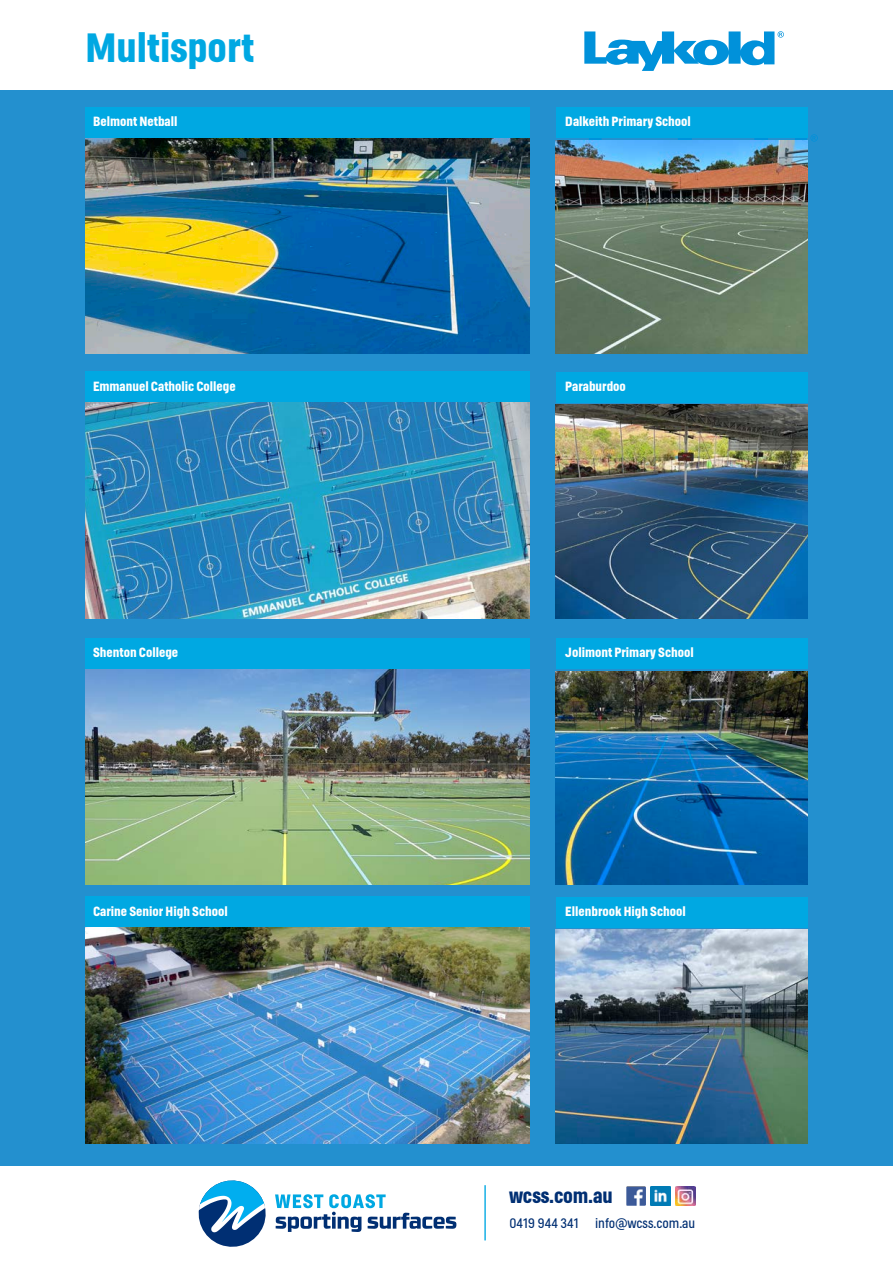
<style>
.page{position:relative;width:893px;height:1263px;background:#fff}
.page>*{position:absolute;margin:0;border:0;box-sizing:border-box;transform-origin:0 0}
.t1{font:700 40.5px "Helsinki";color:#00a8e2}
.t2{font:700 20.4px "Helsinki";letter-spacing:-.01em;color:#002f73}
.t3{font:300 13.65px "Helsinki";color:#002f73}
.t4{font:700 13.2px "Helsinki";color:#fff}
</style>
<div class="page">
<svg style="left:198px;top:1180px;width:258px;height:67px"></svg>
<hr style="left:484px;top:1185px;width:2px;height:55px;background:#00a8e2">
<img style="left:626px;top:1186px;width:20px;height:19px">
<img style="left:651px;top:1186px;width:19px;height:19px">
<img style="left:676px;top:1186px;width:19px;height:20px">
<div style="left:0;top:90px;width:893px;height:1076px;background:#2390cf"></div>
<svg style="left:584px;top:31px;width:200px;height:40px"></svg>
<svg style="left:589px;top:134px;width:229px;height:8px"></svg>
<img style="left:556px;top:140px;width:252px;height:214px">
<img style="left:85px;top:138px;width:444px;height:216px">
<div style="left:85px;top:107px;width:444px;height:31px;background:#00a8e2"></div>
<div style="left:556px;top:107px;width:252px;height:31px;background:#00a8e2"></div>
<img style="left:556px;top:405px;width:252px;height:213px">
<img style="left:85px;top:402px;width:444px;height:216px">
<div style="left:85px;top:372px;width:444px;height:30px;background:#00a8e2"></div>
<div style="left:556px;top:372px;width:252px;height:30px;background:#00a8e2"></div>
<img style="left:556px;top:671px;width:252px;height:214px">
<img style="left:85px;top:669px;width:444px;height:216px">
<div style="left:85px;top:638px;width:444px;height:31px;background:#00a8e2"></div>
<div style="left:556px;top:638px;width:252px;height:31px;background:#00a8e2"></div>
<img style="left:556px;top:930px;width:252px;height:213px">
<img style="left:85px;top:927px;width:444px;height:216px">
<div style="left:85px;top:897px;width:444px;height:30px;background:#00a8e2"></div>
<div style="left:556px;top:897px;width:252px;height:30px;background:#00a8e2"></div>
<p class="t1" style="left:85px;top:24px;width:171px">Multisport</p>
<p class="t4" style="left:93px;top:114px;width:86px">Belmont Netball</p>
<p class="t4" style="left:565px;top:114px;width:127px">Dalkeith Primary School</p>
<p class="t4" style="left:93px;top:378px;width:144px">Emmanuel Catholic College</p>
<p class="t4" style="left:565px;top:378px;width:62px">Paraburdoo</p>
<p class="t4" style="left:93px;top:645px;width:87px">Shenton College</p>
<p class="t4" style="left:565px;top:645px;width:130px">Jolimont Primary School</p>
<p class="t4" style="left:93px;top:903px;width:136px">Carine Senior High School</p>
<p class="t4" style="left:565px;top:903px;width:122px">Ellenbrook High School</p>
<h2 class="t2" style="left:509px;top:1183px;width:105px">wcss.com.au</h2>
<p class="t3" style="left:510px;top:1215px;width:187px">0419 944 341 info@wcss.com.au</p>
</div>
